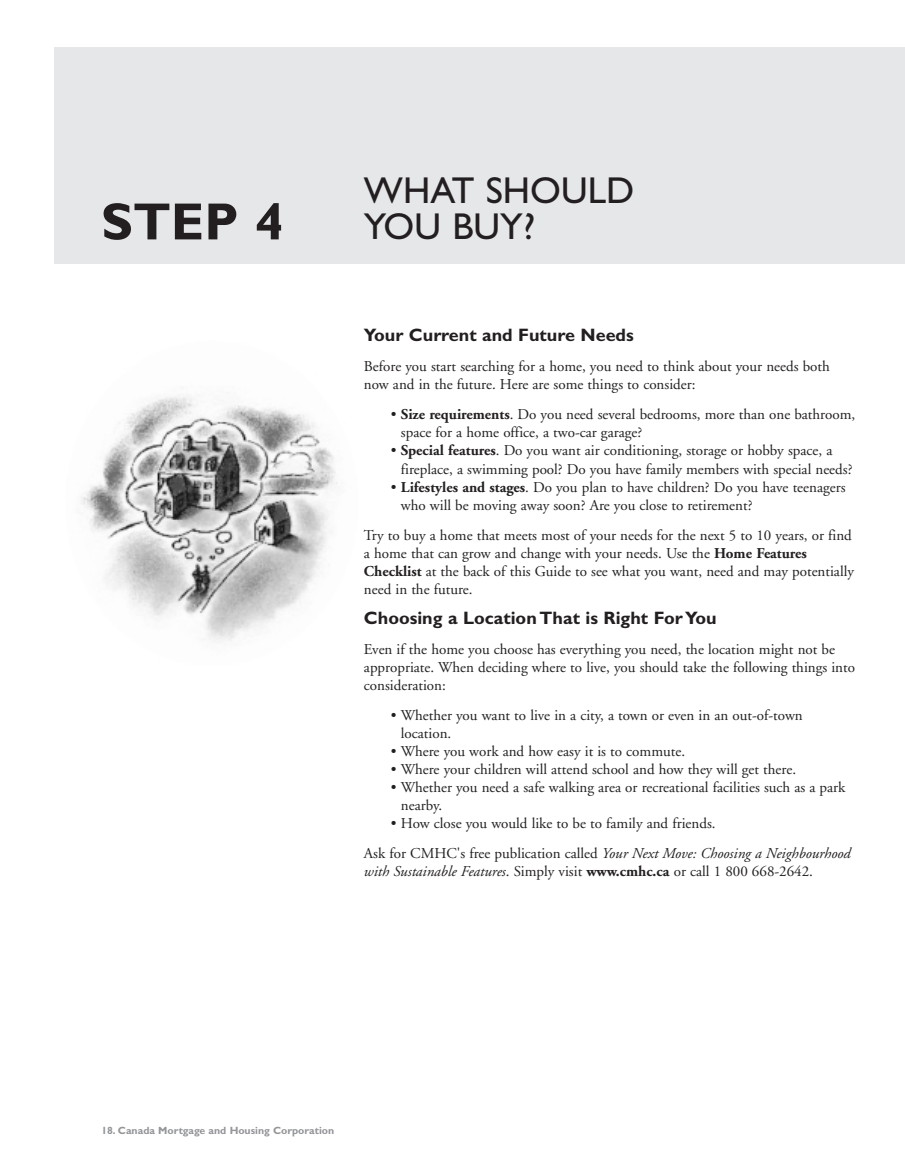
<style>
.page{position:relative;width:905px;height:1175px;background:#fff}
.page>*{position:absolute;margin:0;border:0;box-sizing:border-box;transform-origin:0 0}
.t1{font:700 52.5px "Gill Sans";color:#231f20}
.t2{font:37.5px "Gill Sans";color:#231f20}
.t3{font:700 18px "Gill Sans";color:#231f20}
.t4{font:15px/18px "Adobe Garamond";color:#231f20}
.t5{font:700 10.5px "Gill Sans";color:#939598}
.s1{font-weight:700}
.s2{font-style:italic}
</style>
<div class="page">
<div style="left:54px;top:47px;width:850px;height:216px;background:#e6e7e9"></div>
<img style="left:81px;top:395px;width:256px;height:247px">
<h2 class="t2" style="left:364px;top:178px;width:272px">WHAT SHOULD</h2>
<h1 class="t1" style="left:101px;top:203px;width:184px">STEP 4</h1>
<h2 class="t2" style="left:364px;top:214px;width:173px">YOU BUY?</h2>
<p class="t3" style="left:364px;top:329px;width:271px">Your Current and Future Needs</p>
<p class="t4" style="left:364px;top:359px;width:467px">Before you start searching for a home, you need to think about your needs both now and in the future. Here are some things to consider:</p>
<p class="t4" style="left:401px;top:407px;width:456px;text-indent:-10px">• <span class="s1">Size requirements</span>. Do you need several bedrooms, more than one bathroom, space for a home office, a two-car garage?</p>
<p class="t4" style="left:401px;top:443px;width:453px;text-indent:-10px">• <span class="s1">Special features</span>. Do you want air conditioning, storage or hobby space, a fireplace, a swimming pool? Do you have family members with special needs?</p>
<p class="t4" style="left:401px;top:479px;width:446px;text-indent:-10px">• <span class="s1">Lifestyles and stages</span>. Do you plan to have children? Do you have teenagers who will be moving away soon? Are you close to retirement?</p>
<p class="t4" style="left:364px;top:527px;width:491px">Try to buy a home that meets most of your needs for the next 5 to 10 years, or find a home that can grow and change with your needs. Use the <span class="s1">Home Features Checklist</span> at the back of this Guide to see what you want, need and may potentially need in the future.</p>
<p class="t3" style="left:364px;top:611px;width:354px">Choosing a Location That is Right For You</p>
<p class="t4" style="left:364px;top:641px;width:492px">Even if the home you choose has everything you need, the location might not be appropriate. When deciding where to live, you should take the following things into consideration:</p>
<p class="t4" style="left:401px;top:707px;width:403px;text-indent:-10px">• Whether you want to live in a city, a town or even in an out-of-town location.</p>
<p class="t4" style="left:391px;top:743px;width:296px">• Where you work and how easy it is to commute.</p>
<p class="t4" style="left:391px;top:761px;width:406px">• Where your children will attend school and how they will get there.</p>
<p class="t4" style="left:401px;top:779px;width:446px;text-indent:-10px">• Whether you need a safe walking area or recreational facilities such as a park nearby.</p>
<p class="t4" style="left:364px;top:809px;width:488px;line-height:30px;text-indent:27px">• How close you would like to be to family and friends.<br>Ask for CMHC's free publication called <span class="s2">Your Next Move: Choosing a Neighbourhood</span></p>
<p class="t4" style="left:364px;top:863px;width:450px"><span class="s2">with Sustainable Features</span>. Simply visit <span class="s1">www.cmhc.ca</span> or call 1 800 668-2642.</p>
<p class="t5" style="left:101px;top:1127px;width:234px">18. Canada Mortgage and Housing Corporation</p>
</div>
